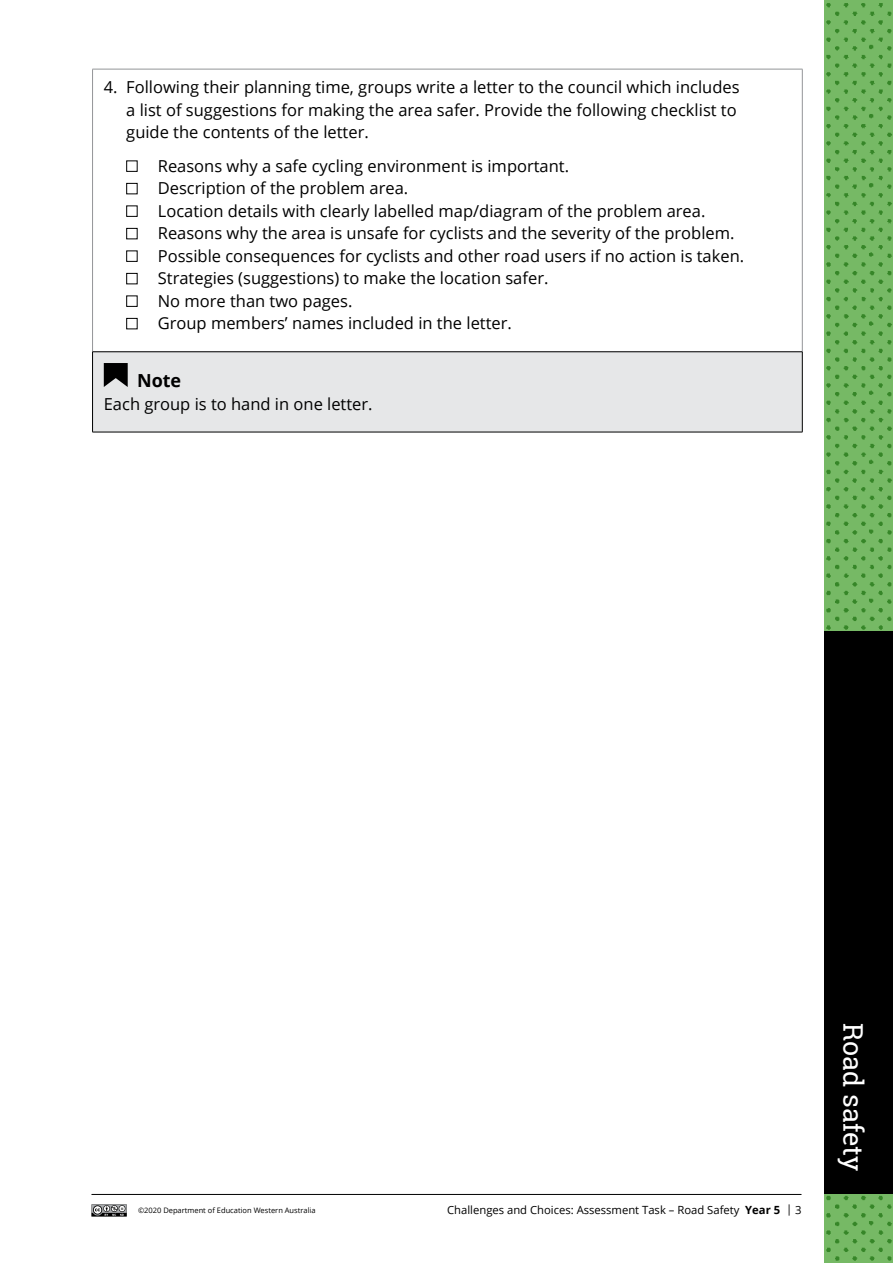
<style>
.page{position:relative;width:893px;height:1263px;background:#fff}
.page>*{position:absolute;margin:0;border:0;box-sizing:border-box;transform-origin:0 0}
.t1{font:27px "Roboto Slab";color:#fff}
.t2{font:700 18px "Open Sans";color:#000}
.t3{font:16.5px/22.5px "Open Sans";color:#000}
.t4{font:11.25px "Open Sans";color:#000}
.t5{font:7.5px "Open Sans";color:#000}
.s1{font-weight:700}
</style>
<div class="page">
<svg style="left:91px;top:1204px;width:36px;height:12px"></svg>
<hr style="left:92px;top:1194px;width:709px;height:1px;background:#000">
<div style="left:93px;top:352px;width:709px;height:80px;background:#e6e7e8"></div>
<hr style="left:92px;top:69px;width:1px;height:283px;background:#939598">
<hr style="left:802px;top:69px;width:1px;height:283px;background:#939598">
<hr style="left:92px;top:351px;width:710px;height:1px;background:#000">
<hr style="left:92px;top:352px;width:1px;height:80px;background:#000">
<hr style="left:802px;top:352px;width:1px;height:80px;background:#000">
<hr style="left:92px;top:432px;width:710px;height:1px;background:#000">
<hr style="left:92px;top:69px;width:710px;height:1px;background:#939598">
<div style="left:126px;top:160px;width:12px;height:12px;border:1px solid #000"></div>
<div style="left:126px;top:183px;width:12px;height:11px;border:1px solid #000"></div>
<div style="left:126px;top:205px;width:12px;height:12px;border:1px solid #000"></div>
<div style="left:126px;top:228px;width:12px;height:11px;border:1px solid #000"></div>
<div style="left:126px;top:250px;width:12px;height:12px;border:1px solid #000"></div>
<div style="left:126px;top:273px;width:12px;height:11px;border:1px solid #000"></div>
<div style="left:126px;top:295px;width:12px;height:12px;border:1px solid #000"></div>
<div style="left:126px;top:318px;width:12px;height:11px;border:1px solid #000"></div>
<svg style="left:104px;top:363px;width:24px;height:24px"></svg>
<img style="left:824px;top:0;width:69px;height:1263px">
<div style="left:824px;top:631px;width:69px;height:563px;background:#000"></div>
<p class="t3" style="left:126px;top:75px;width:615px;text-indent:-23px">4. Following their planning time, groups write a letter to the council which includes a list of suggestions for making the area safer. Provide the following checklist to guide the contents of the letter.</p>
<p class="t3" style="left:158px;top:154px;width:588px">Reasons why a safe cycling environment is important.<br>Description of the problem area.<br>Location details with clearly labelled map/diagram of the problem area.<br>Reasons why the area is unsafe for cyclists and the severity of the problem.<br>Possible consequences for cyclists and other road users if no action is taken.<br>Strategies (suggestions) to make the location safer.<br>No more than two pages.<br>Group members’ names included in the letter.</p>
<p class="t2" style="left:137px;top:368px;width:46px">Note</p>
<p class="t3" style="left:104px;top:392px;width:270px">Each group is to hand in one letter.</p>
<p class="t5" style="left:138px;top:1205px;width:179px">©2020 Department of Education Western Australia</p>
<p class="t4" style="left:447px;top:1202px;width:356px">Challenges and Choices: Assessment Task – Road Safety <span class="s1">Year 5</span> | 3</p>
<h1 class="t1" style="left:872px;top:1023px;width:150px;rotate:90deg">Road safety</h1>
</div>
